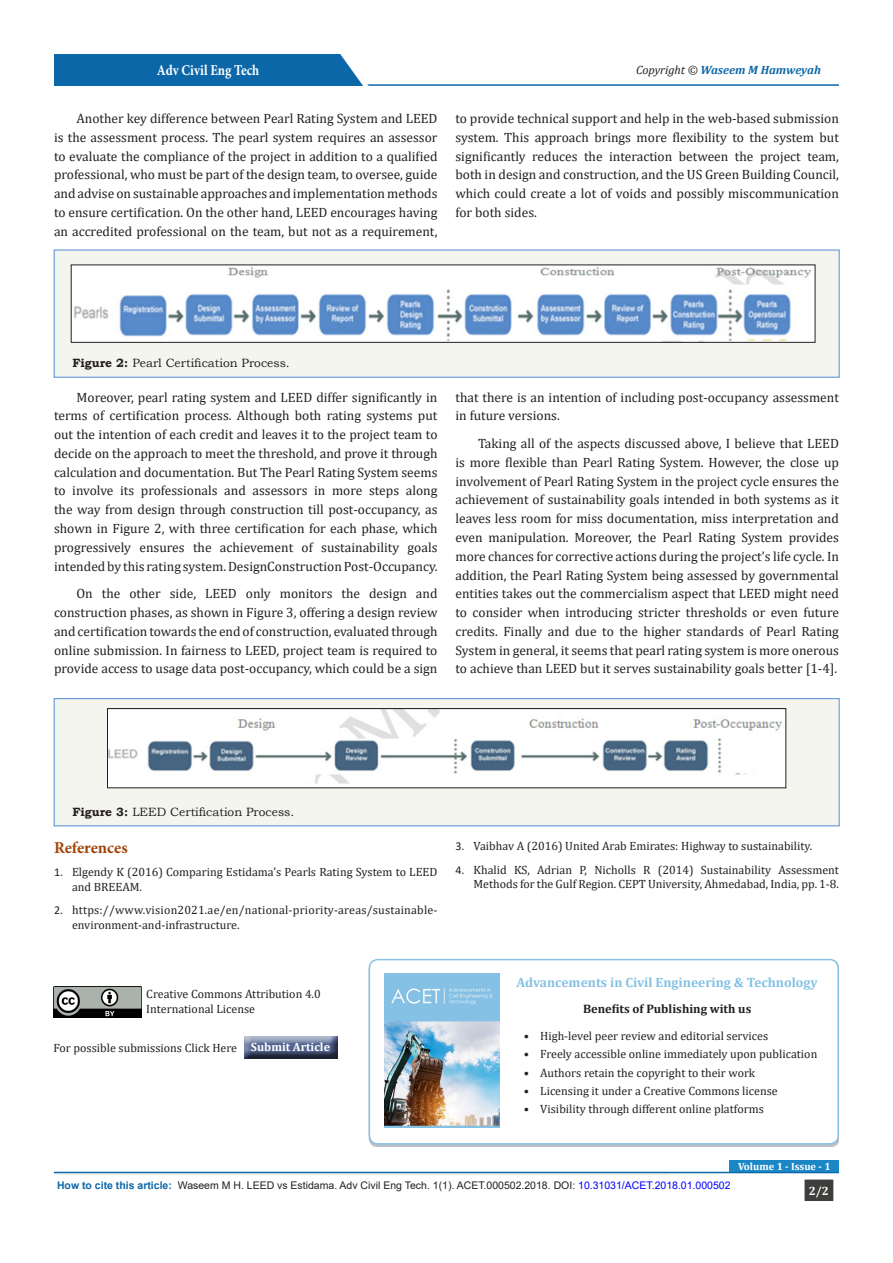
<style>
.page{position:relative;width:893px;height:1263px;background:#fff}
.page>*{position:absolute;margin:0;border:0;box-sizing:border-box;transform-origin:0 0}
.t1{font:700 16.5px "Minion Pro";letter-spacing:-.005em;color:#a14307}
.t2{font:700 15px "Minion Pro";color:#fff;scale:.86 1}
.t3{font:13.5px/18.8px "Cambria";color:#231f20;text-align:justify}
.t4{font:700 13.5px "Cambria";color:#85c1e5}
.t5{font:700 12.3px "Cambria";color:#231f20}
.t6{font:12px/14.4px "Cambria";color:#231f20}
.t7{font:12px "Bookman Old Style";color:#231f20}
.t8{font:italic 700 12px "Cambria";color:#0b67a8}
.t9{font:700 12px "Cambria";color:#fff}
.t10{font:700 12px "Cambria";color:#fffdee}
.t11{font:10.5px "Arial";color:#231f20}
.t12{font:700 10.5px "Cambria";color:#fff}
.s1{font-weight:400;color:#231f20}
.s2{font-weight:700}
.s3{font-family:"Calibri"}
.s4{font-weight:700;color:#0b67a8}
.s5{color:#00f}
</style>
<div class="page">
<hr style="left:206px;top:84px;width:633px;height:2px;background:#0b67a8">
<div style="left:54px;top:54px;width:308px;height:32px;background:#0b67a8"></div>
<svg style="left:340px;top:54px;width:34px;height:32px"></svg>
<hr style="left:54px;top:1172px;width:785px;height:1px;background:#0b67a8">
<hr style="left:54px;top:1174px;width:615px;height:1px;background:#f0f0f0">
<div style="left:804px;top:1179px;width:30px;height:22px;background:#3e3e3f"></div>
<div style="left:804px;top:1179px;width:30px;height:23px;border:1px solid #fff"></div>
<div style="left:730px;top:1160px;width:109px;height:12px;background:#1b86c6"></div>
<div style="left:243px;top:1035px;width:96px;height:24px;background:#231f20;opacity:.75"></div>
<img style="left:54px;top:987px;width:88px;height:31px">
<div style="left:369px;top:959px;width:470px;height:185px;border:2px solid #85c1e5;border-radius:9px"></div>
<img style="left:385px;top:974px;width:114px;height:153px">
<div style="left:54px;top:250px;width:785px;height:127px;background:#f5f5f0"></div>
<img style="left:73px;top:267px;width:740px;height:73px">
<div style="left:54px;top:699px;width:785px;height:127px;background:#f5f5f0"></div>
<div style="left:54px;top:698px;width:785px;height:128px;border:1px solid #548dd4"></div>
<img style="left:109px;top:710px;width:675px;height:76px">
<div style="left:107px;top:708px;width:679px;height:80px;border:1px solid #231f20"></div>
<p class="t2" style="left:157px;top:60px;width:121px">Adv Civil Eng Tech</p>
<p class="t8" style="left:636px;top:61px;width:186px"><span class="s1">Copyright ©</span> Waseem M Hamweyah</p>
<p class="t3" style="left:54px;top:109px;width:385px;text-indent:22px">Another key difference between Pearl Rating System and LEED is the assessment process. The pearl system requires an assessor to evaluate the compliance of the project in addition to a qualified professional, who must be part of the design team, to oversee, guide and advise on sustainable approaches and implementation methods to ensure certification. On the other hand, LEED encourages having an accredited professional on the team, but not as a requirement,</p>
<p class="t3" style="left:455px;top:109px;width:385px">to provide technical support and help in the web-based submission system. This approach brings more flexibility to the system but significantly reduces the interaction between the project team, both in design and construction, and the US Green Building Council, which could create a lot of voids and possibly miscommunication for both sides.</p>
<p class="t7" style="left:72px;top:355px;width:219px"><span class="s2">Figure 2:</span> Pearl Certification Process.</p>
<p class="t3" style="left:54px;top:388px;width:385px;text-indent:22px">Moreover, pearl rating system and LEED differ significantly in terms of certification process. Although both rating systems put out the intention of each credit and leaves it to the project team to decide on the approach to meet the threshold, and prove it through calculation and documentation. But The Pearl Rating System seems to involve its professionals and assessors in more steps along the way from design through construction till post-occupancy, as shown in Figure 2, with three certification for each phase, which progressively ensures the achievement of sustainability goals intended by this rating system. DesignConstruction Post-Occupancy.</p>
<p class="t3" style="left:54px;top:584px;width:385px;text-indent:22px">On the other side, LEED only monitors the design and construction phases, as shown in Figure 3, offering a design review and certification towards the end of construction, evaluated through online submission. In fairness to LEED, project team is required to provide access to usage data post-occupancy, which could be a sign</p>
<p class="t3" style="left:455px;top:388px;width:385px">that there is an intention of including post-occupancy assessment in future versions.</p>
<p class="t3" style="left:455px;top:434px;width:385px;text-indent:22px">Taking all of the aspects discussed above, I believe that LEED is more flexible than Pearl Rating System. However, the close up involvement of Pearl Rating System in the project cycle ensures the achievement of sustainability goals intended in both systems as it leaves less room for miss documentation, miss interpretation and even manipulation. Moreover, the Pearl Rating System provides more chances for corrective actions during the project’s life cycle. In addition, the Pearl Rating System being assessed by governmental entities takes out the commercialism aspect that LEED might need to consider when introducing stricter thresholds or even future credits. Finally and due to the higher standards of Pearl Rating System in general, it seems that pearl rating system is more onerous to achieve than LEED but it serves sustainability goals better [1-4].</p>
<p class="t7" style="left:72px;top:804px;width:224px"><span class="s2">Figure 3:</span> LEED Certification Process.</p>
<p class="t1" style="left:54px;top:836px;width:75px">References</p>
<p class="t6" style="left:72px;top:865px;width:367px;text-indent:-18px"><span class="s3">1.</span> Elgendy K (2016) Comparing Estidama’s Pearls Rating System to LEED and BREEAM.</p>
<p class="t6" style="left:72px;top:903px;width:367px;text-indent:-18px"><span class="s3">2.</span> https://www.vision2021.ae/en/national-priority-areas/sustainable&shy;environment-and-infrastructure.</p>
<p class="t6" style="left:455px;top:839px;width:358px"><span class="s3">3.</span> Vaibhav A (2016) United Arab Emirates: Highway to sustainability.</p>
<p class="t6" style="left:455px;top:862px;width:385px;text-align:right"><span class="s3">4.</span> Khalid KS, Adrian P, Nicholls R (2014) Sustainability Assessment<br>Methods for the Gulf Region. CEPT University, Ahmedabad, India, pp. 1-8.</p>
<p class="t6" style="left:146px;top:987px;width:176px">Creative Commons Attribution 4.0<br>International License</p>
<p class="t6" style="left:54px;top:1041px;width:185px">For possible submissions Click Here</p>
<p class="t9" style="left:251px;top:1038px;width:81px">Submit Article</p>
<p class="t4" style="left:517px;top:973px;width:303px">Advancements in Civil Engineering &amp; Technology</p>
<p class="t5" style="left:583px;top:1000px;width:170px">Benefits of Publishing with us</p>
<p class="t6" style="left:524px;top:1028px;width:246px">• High-level peer review and editorial services</p>
<p class="t6" style="left:524px;top:1047px;width:295px">• Freely accessible online immediately upon publication</p>
<p class="t6" style="left:524px;top:1065px;width:233px">• Authors retain the copyright to their work</p>
<p class="t6" style="left:524px;top:1084px;width:255px">• Licensing it under a Creative Commons license</p>
<p class="t6" style="left:524px;top:1102px;width:242px">• Visibility through different online platforms</p>
<p class="t12" style="left:738px;top:1159px;width:94px">Volume 1 - Issue - 1</p>
<p class="t11" style="left:57px;top:1178px;width:675px"><span class="s4">How to cite this article:</span> Waseem M H. LEED vs Estidama. Adv Civil Eng Tech. 1(1). ACET.000502.2018. DOI: <span class="s5">10.31031/ACET.2018.01.000502</span></p>
<p class="t10" style="left:809px;top:1182px;width:22px">2/2</p>
</div>
